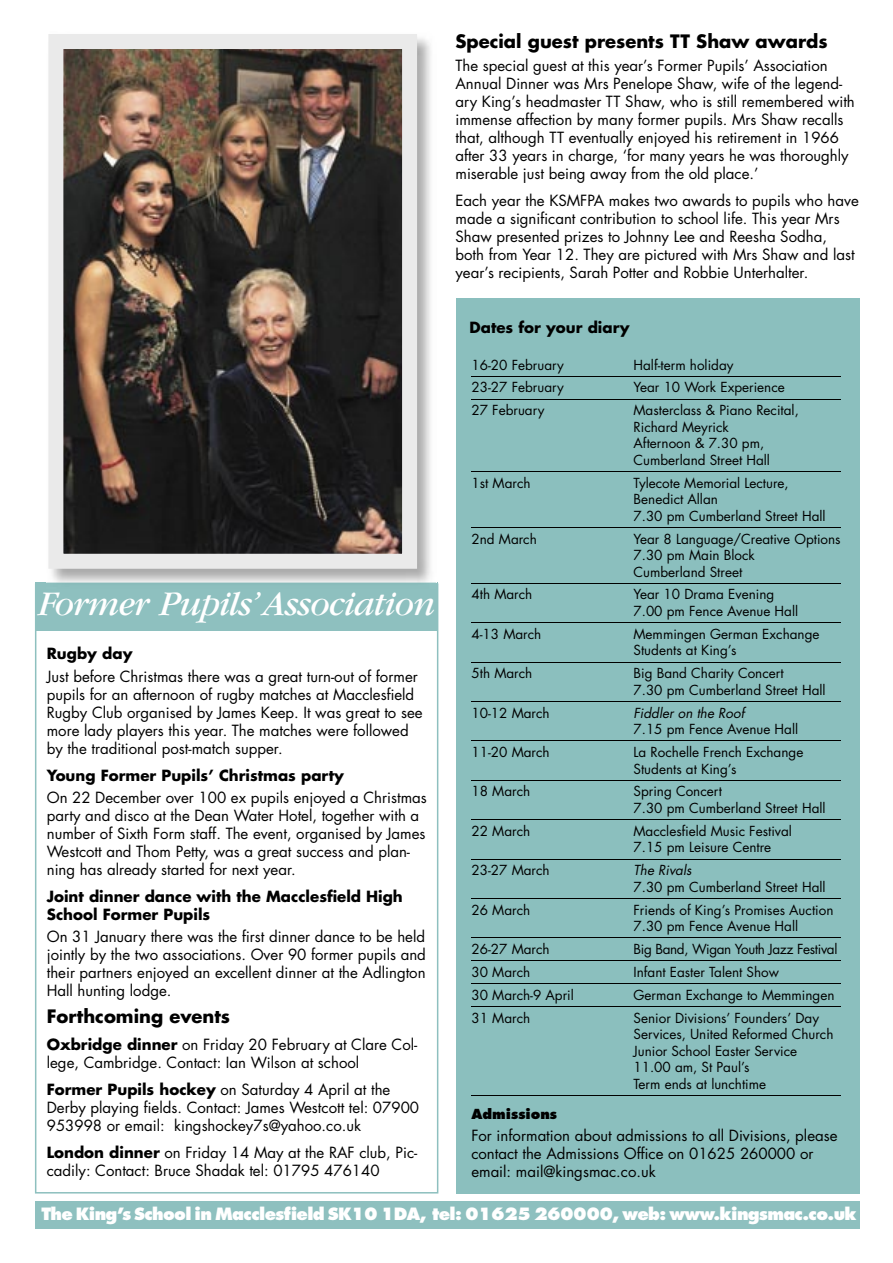
<style>
.page{position:relative;width:893px;height:1263px;background:#fff}
.page>*{position:absolute;margin:0;border:0;box-sizing:border-box;transform-origin:0 0}
.t1{font:italic 36px "Garamond";letter-spacing:-.025em;color:#fff}
.t2{font:700 18px "Futura";color:#000}
.t3{font:800 16.5px "Futura";letter-spacing:-.04em;color:#fff}
.t4{font:15px/18px "Futura";color:#000}
.t5{font:700 15px/18px "Futura";color:#000}
.t6{font:13.5px/16.5px "Futura";color:#000}
.t7{font:13.5px "Futura";letter-spacing:-.025em;color:#000}
.t8{font:italic 13.5px "Futura";color:#000}
.t9{font:800 13.5px "Futura";color:#000}
.s1{font-weight:700}
</style>
<div class="page">
<div style="left:35px;top:1201px;width:825px;height:27px;background:#8ec0bf"></div>
<svg style="left:35px;top:631px;width:403px;height:562px"></svg>
<div style="left:35px;top:583px;width:403px;height:48px;background:#8ec0bf"></div>
<div style="left:456px;top:299px;width:404px;height:895px;background:#8bbfbe"></div>
<hr style="left:471px;top:376px;width:370px;height:1px;background:#000">
<hr style="left:471px;top:399px;width:370px;height:1px;background:#000">
<hr style="left:471px;top:471px;width:370px;height:1px;background:#000">
<hr style="left:471px;top:527px;width:370px;height:1px;background:#000">
<hr style="left:471px;top:583px;width:370px;height:1px;background:#000">
<hr style="left:471px;top:622px;width:370px;height:1px;background:#000">
<hr style="left:471px;top:662px;width:370px;height:1px;background:#000">
<hr style="left:471px;top:701px;width:370px;height:1px;background:#000">
<hr style="left:471px;top:740px;width:370px;height:1px;background:#000">
<hr style="left:471px;top:780px;width:370px;height:1px;background:#000">
<hr style="left:471px;top:819px;width:370px;height:1px;background:#000">
<hr style="left:471px;top:859px;width:370px;height:1px;background:#000">
<hr style="left:471px;top:898px;width:370px;height:1px;background:#000">
<hr style="left:471px;top:937px;width:370px;height:1px;background:#000">
<hr style="left:471px;top:960px;width:370px;height:1px;background:#000">
<hr style="left:471px;top:983px;width:370px;height:1px;background:#000">
<hr style="left:471px;top:1006px;width:370px;height:1px;background:#000">
<hr style="left:471px;top:1095px;width:370px;height:1px;background:#000">
<img style="left:48px;top:34px;width:369px;height:535px">
<p class="t2" style="left:455px;top:29px;width:374px">Special guest presents TT Shaw awards</p>
<p class="t4" style="left:455px;top:56px;width:401px">The special guest at this year’s Former Pupils’ Association Annual Dinner was Mrs Penelope Shaw, wife of the legend&shy;ary King’s headmaster TT Shaw, who is still remembered with immense affection by many former pupils. Mrs Shaw recalls that, although TT eventually enjoyed his retirement in 1966 after 33 years in charge, ‘for many years he was thoroughly miserable just being away from the old place.’</p>
<p class="t4" style="left:455px;top:191px;width:405px">Each year the KSMFPA makes two awards to pupils who have made a significant contribution to school life. This year Mrs Shaw presented prizes to Johnny Lee and Reesha Sodha, both from Year 12. They are pictured with Mrs Shaw and last year’s recipients, Sarah Potter and Robbie Unterhalter.</p>
<h1 class="t1" style="left:38px;top:585px;width:399px">Former Pupils’ Association</h1>
<p class="t5" style="left:47px;top:644px;width:87px">Rugby day</p>
<p class="t4" style="left:47px;top:667px;width:377px">Just before Christmas there was a great turn-out of former pupils for an afternoon of rugby matches at Macclesfield Rugby Club organised by James Keep. It was great to see more lady players this year. The matches were followed by the traditional post-match supper.</p>
<p class="t5" style="left:47px;top:765px;width:299px">Young Former Pupils’ Christmas party</p>
<p class="t4" style="left:47px;top:788px;width:382px">On 22 December over 100 ex pupils enjoyed a Christmas party and disco at the Dean Water Hotel, together with a number of Sixth Form staff. The event, organised by James Westcott and Thom Petty, was a great success and plan&shy;ning has already started for next year.</p>
<p class="t5" style="left:47px;top:887px;width:358px">Joint dinner dance with the Macclesfield High<br>School Former Pupils</p>
<p class="t4" style="left:47px;top:927px;width:381px;text-align:justify">On 31 January there was the first dinner dance to be held jointly by the two associations. Over 90 former pupils and their partners enjoyed an excellent dinner at the Adlington Hall hunting lodge.</p>
<p class="t2" style="left:47px;top:1004px;width:185px">Forthcoming events</p>
<p class="t4" style="left:47px;top:1035px;width:372px"><span class="s1">Oxbridge dinner</span> on Friday 20 February at Clare Col&shy;lege, Cambridge. Contact: Ian Wilson at school</p>
<p class="t4" style="left:47px;top:1080px;width:374px"><span class="s1">Former Pupils hockey</span> on Saturday 4 April at the<br>Derby playing fields. Contact: James Westcott tel: 07900<br>953998 or email: kingshockey7s@yahoo.co.uk</p>
<p class="t4" style="left:47px;top:1143px;width:372px"><span class="s1">London dinner</span> on Friday 14 May at the RAF club, Pic&shy;cadily: Contact: Bruce Shadak tel: 01795 476140</p>
<p class="t5" style="left:470px;top:318px;width:162px">Dates for your diary</p>
<p class="t6" style="left:471px;top:356px;width:94px">16-20 February</p>
<p class="t6" style="left:633px;top:356px;width:102px">Half-term holiday</p>
<p class="t6" style="left:471px;top:379px;width:94px">23-27 February</p>
<p class="t6" style="left:633px;top:379px;width:153px">Year 10 Work Experience</p>
<p class="t6" style="left:471px;top:402px;width:75px">27 February</p>
<p class="t6" style="left:633px;top:402px;width:167px">Masterclass &amp; Piano Recital,<br>Richard Meyrick<br>Afternoon &amp; 7.30 pm,<br>Cumberland Street Hall</p>
<p class="t6" style="left:471px;top:474px;width:61px">1st March</p>
<p class="t6" style="left:633px;top:474px;width:194px">Tylecote Memorial Lecture,<br>Benedict Allan<br>7.30 pm Cumberland Street Hall</p>
<p class="t6" style="left:471px;top:530px;width:67px">2nd March</p>
<p class="t6" style="left:633px;top:530px;width:209px">Year 8 Language/Creative Options<br>7.30 pm Main Block<br>Cumberland Street</p>
<p class="t6" style="left:471px;top:586px;width:62px">4th March</p>
<p class="t6" style="left:633px;top:586px;width:166px">Year 10 Drama Evening<br>7.00 pm Fence Avenue Hall</p>
<p class="t6" style="left:471px;top:625px;width:71px">4-13 March</p>
<p class="t6" style="left:633px;top:625px;width:188px">Memmingen German Exchange<br>Students at King’s</p>
<p class="t6" style="left:471px;top:665px;width:62px">5th March</p>
<p class="t6" style="left:633px;top:665px;width:194px">Big Band Charity Concert<br>7.30 pm Cumberland Street Hall</p>
<p class="t6" style="left:471px;top:704px;width:80px">10-12 March</p>
<p class="t8" style="left:633px;top:703px;width:112px">Fiddler on the Roof</p>
<p class="t6" style="left:633px;top:721px;width:166px">7.15 pm Fence Avenue Hall</p>
<p class="t6" style="left:471px;top:744px;width:80px">11-20 March</p>
<p class="t6" style="left:633px;top:744px;width:171px">La Rochelle French Exchange<br>Students at King’s</p>
<p class="t6" style="left:471px;top:783px;width:60px">18 March</p>
<p class="t6" style="left:633px;top:783px;width:194px">Spring Concert<br>7.30 pm Cumberland Street Hall</p>
<p class="t6" style="left:471px;top:822px;width:60px">22 March</p>
<p class="t6" style="left:633px;top:822px;width:160px">Macclesfield Music Festival<br>7.15 pm Leisure Centre</p>
<p class="t6" style="left:471px;top:862px;width:80px">23-27 March</p>
<p class="t8" style="left:633px;top:861px;width:59px">The Rivals</p>
<p class="t6" style="left:633px;top:878px;width:194px">7.30 pm Cumberland Street Hall</p>
<p class="t6" style="left:471px;top:901px;width:60px">26 March</p>
<p class="t6" style="left:633px;top:901px;width:201px">Friends of King’s Promises Auction<br>7.30 pm Fence Avenue Hall</p>
<p class="t6" style="left:471px;top:940px;width:80px">26-27 March</p>
<p class="t7" style="left:633px;top:940px;width:205px">Big Band, Wigan Youth Jazz Festival</p>
<p class="t6" style="left:471px;top:963px;width:60px">30 March</p>
<p class="t6" style="left:633px;top:963px;width:147px">Infant Easter Talent Show</p>
<p class="t6" style="left:471px;top:986px;width:104px">30 March-9 April</p>
<p class="t6" style="left:633px;top:986px;width:203px">German Exchange to Memmingen</p>
<p class="t6" style="left:471px;top:1009px;width:60px">31 March</p>
<p class="t6" style="left:633px;top:1009px;width:202px">Senior Divisions’ Founders’ Day<br>Services, United Reformed Church<br>Junior School Easter Service<br>11.00 am, St Paul’s<br>Term ends at lunchtime</p>
<p class="t9" style="left:471px;top:1105px;width:87px">Admissions</p>
<p class="t4" style="left:471px;top:1126px;width:368px">For information about admissions to all Divisions, please contact the Admissions Office on 01625 260000 or email: mail@kingsmac.co.uk</p>
<p class="t3" style="left:41px;top:1204px;width:817px">The King’s School in Macclesfield SK10 1DA, tel: 01625 260000, web: www.kingsmac.co.uk</p>
</div>
